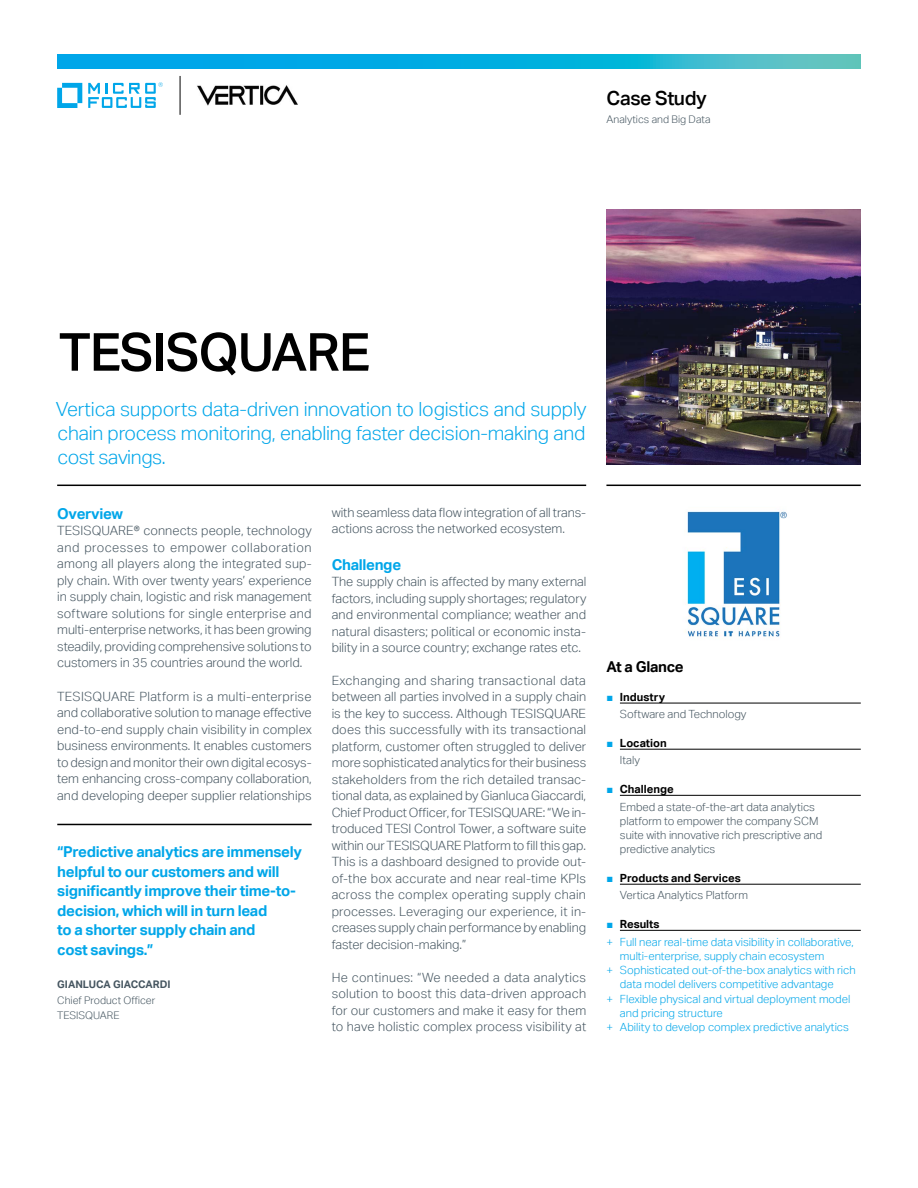
<style>
.page{position:relative;width:918px;height:1188px;background:#fff}
.page>*{position:absolute;margin:0;border:0;box-sizing:border-box;transform-origin:0 0}
.headline_35_38{font:500 52.5px "Aktiv Grotesk";letter-spacing:-.02em;color:#000}
.intro1_13_16-light_b{font:300 19.5px/24px "Aktiv Grotesk";letter-spacing:-.015em;color:#00a6e9;text-align:justify}
.collateral_name_13_1{font:500 19.5px "Aktiv Grotesk";letter-spacing:-.02em;color:#000}
.pull_quote_10_13-blu{font:700 15px/19.5px "Aktiv Grotesk";letter-spacing:-.02em;color:#00a6e9}
.body_8_5_11-grey{font:700 15px "Aktiv Grotesk";letter-spacing:-.02em;color:#00a6e9}
.subhead_10_13{font:700 15px "Aktiv Grotesk";letter-spacing:-.02em;color:#000}
.body_8_5_11-grey-2{font:300 12.75px/16.5px "Aktiv Grotesk";letter-spacing:-.005em;color:#455560;text-align:justify}
.t1{font:300 11.25px/14.2px "Aktiv Grotesk";color:#00a6e9}
.caption_7_5_9_5_inde{font:300 11.25px/14.2px "Aktiv Grotesk";color:#455560}
.t2{font:700 11.25px "Aktiv Grotesk";color:#000}
.caption_7_9_5-grey{font:300 10.5px "Aktiv Grotesk";color:#455560}
.quote_title_7_11-gre{font:300 10.5px "Aktiv Grotesk";color:#455560}
.quote_name_caps_7_11{font:700 10.5px "Aktiv Grotesk";color:#455560}
.quote_company_7_9_5{font:300 10.5px "Aktiv Grotesk";color:#455560}
.s1{font-family:"Arial";font-weight:400;color:#00a6e9}
</style>
<div class="page">
<hr style="left:57px;top:485px;width:529px;height:1px;background:#000">
<hr style="left:606px;top:485px;width:255px;height:1px;background:#000">
<img style="left:606px;top:210px;width:255px;height:254px">
<hr style="left:620px;top:703px;width:241px;height:1px;background:#000">
<hr style="left:620px;top:749px;width:241px;height:1px;background:#000">
<hr style="left:620px;top:795px;width:241px;height:1px;background:#000">
<hr style="left:620px;top:884px;width:241px;height:1px;background:#000">
<hr style="left:620px;top:930px;width:241px;height:1px;background:#000">
<svg style="left:57px;top:54px;width:804px;height:15px;background:#14b0dc"></svg>
<svg style="left:57px;top:83px;width:25px;height:25px"></svg>
<svg style="left:88px;top:82px;width:75px;height:26px"></svg>
<hr style="left:180px;top:76px;width:1px;height:39px;background:#000">
<img style="left:197px;top:85px;width:101px;height:21px">
<hr style="left:57px;top:824px;width:255px;height:1px;background:#000">
<img style="left:687px;top:511px;width:100px;height:127px">
<p class="collateral_name_13_1" style="left:607px;top:86px;width:102px">Case Study</p>
<p class="caption_7_9_5-grey" style="left:607px;top:113px;width:105px">Analytics and Big Data</p>
<p class="headline_35_38" style="left:59px;top:320px;width:313px">TESISQUARE</p>
<p class="intro1_13_16-light_b" style="left:56px;top:397px;width:532px">Vertica supports data-driven innovation to logistics and supply chain process monitoring, enabling faster decision-making and cost savings.</p>
<p class="body_8_5_11-grey" style="left:57px;top:504px;width:67px">Overview</p>
<p class="body_8_5_11-grey-2" style="left:57px;top:522px;width:256px">TESISQUARE® connects people, technology and processes to empower collaboration among all players along the integrated sup&shy;ply chain. With over twenty years’ experience in supply chain, logistic and risk management software solutions for single enterprise and multi-enterprise networks, it has been growing steadily, providing comprehensive solutions to customers in 35 countries around the world.</p>
<p class="body_8_5_11-grey-2" style="left:57px;top:688px;width:256px">TESISQUARE Platform is a multi-enterprise and collaborative solution to manage effective end-to-end supply chain visibility in complex business environments. It enables customers to design and monitor their own digital ecosys&shy;tem enhancing cross-company collaboration, and developing deeper supplier relationships</p>
<p class="pull_quote_10_13-blu" style="left:57px;top:842px;width:246px">“Predictive analytics are immensely helpful to our customers and will significantly improve their time-to&shy;decision, which will in turn lead<br>to a shorter supply chain and<br>cost savings.”</p>
<p class="quote_name_caps_7_11" style="left:57px;top:978px;width:115px">GIANLUCA GIACCARDI</p>
<p class="quote_title_7_11-gre" style="left:57px;top:995px;width:99px">Chief Product Officer</p>
<p class="quote_company_7_9_5" style="left:57px;top:1009px;width:64px">TESISQUARE</p>
<p class="body_8_5_11-grey-2" style="left:332px;top:504px;width:256px">with seamless data flow integration of all trans&shy;actions across the networked ecosystem.</p>
<p class="body_8_5_11-grey" style="left:332px;top:555px;width:71px">Challenge</p>
<p class="body_8_5_11-grey-2" style="left:332px;top:573px;width:256px">The supply chain is affected by many external factors, including supply shortages; regulatory and environmental compliance; weather and natural disasters; political or economic insta&shy;bility in a source country; exchange rates etc.</p>
<p class="body_8_5_11-grey-2" style="left:332px;top:672px;width:256px">Exchanging and sharing transactional data between all parties involved in a supply chain is the key to success. Although TESISQUARE does this successfully with its transactional platform, customer often struggled to deliver more sophisticated analytics for their business stakeholders from the rich detailed transac&shy;tional data, as explained by Gianluca Giaccardi, Chief Product Officer, for TESISQUARE: “We in&shy;troduced TESI Control Tower, a software suite within our TESISQUARE Platform to fill this gap.<br>This is a dashboard designed to provide out&shy;of-the box accurate and near real-time KPIs across the complex operating supply chain processes. Leveraging our experience, it in&shy;creases supply chain performance by enabling faster decision-making.”</p>
<p class="body_8_5_11-grey-2" style="left:332px;top:969px;width:256px">He continues: “We needed a data analytics solution to boost this data-driven approach for our customers and make it easy for them to have holistic complex process visibility at</p>
<p class="subhead_10_13" style="left:606px;top:658px;width:79px">At a Glance</p>
<p class="t2" style="left:606px;top:690px;width:60px"><span class="s1">■</span> Industry</p>
<p class="caption_7_5_9_5_inde" style="left:620px;top:707px;width:128px">Software and Technology</p>
<p class="t2" style="left:606px;top:736px;width:62px"><span class="s1">■</span> Location</p>
<p class="caption_7_5_9_5_inde" style="left:620px;top:753px;width:22px">Italy</p>
<p class="t2" style="left:606px;top:782px;width:69px"><span class="s1">■</span> Challenge</p>
<p class="caption_7_5_9_5_inde" style="left:620px;top:800px;width:204px">Embed a state-of-the-art data analytics platform to empower the company SCM suite with innovative rich prescriptive and predictive analytics</p>
<p class="t2" style="left:606px;top:871px;width:136px"><span class="s1">■</span> Products and Services</p>
<p class="caption_7_5_9_5_inde" style="left:620px;top:888px;width:130px">Vertica Analytics Platform</p>
<p class="t2" style="left:606px;top:917px;width:55px"><span class="s1">■</span> Results</p>
<p class="t1" style="left:620px;top:935px;width:235px;text-indent:-14px">+ Full near real-time data visibility in collaborative, multi-enterprise, supply chain ecosystem</p>
<p class="t1" style="left:620px;top:963px;width:237px;text-indent:-14px">+ Sophisticated out-of-the-box analytics with rich data model delivers competitive advantage</p>
<p class="t1" style="left:620px;top:992px;width:232px;text-indent:-14px">+ Flexible physical and virtual deployment model and pricing structure</p>
<p class="t1" style="left:606px;top:1020px;width:244px">+ Ability to develop complex predictive analytics</p>
</div>
